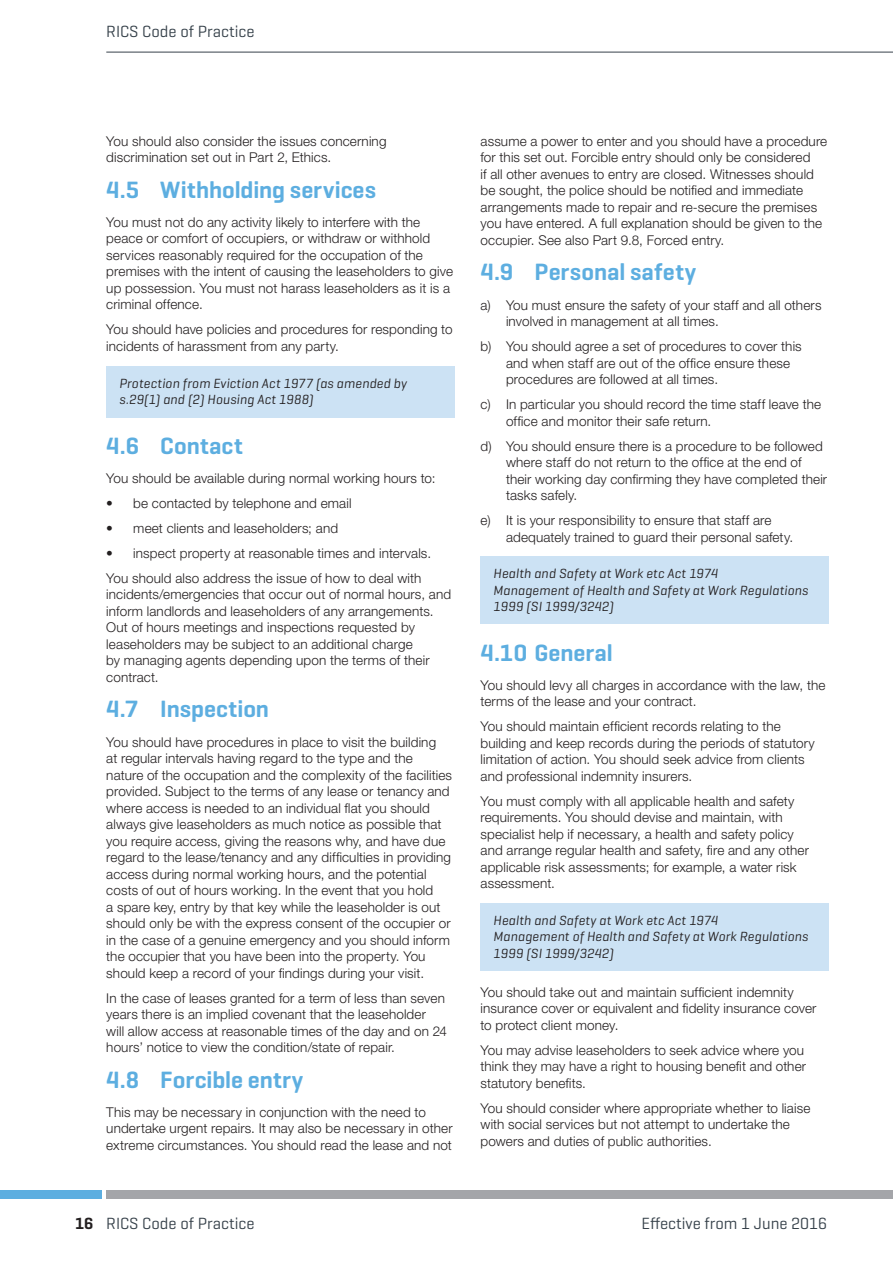
<style>
.page{position:relative;width:893px;height:1263px;background:#fff}
.page>*{position:absolute;margin:0;border:0;box-sizing:border-box;transform-origin:0 0}
.t1{font:600 24px "Geogrotesque";color:#5daee0}
.t2{font:16.5px "Geogrotesque";color:#36414a}
.t3{font:300 13.5px/16.5px "Helvetica Neue LT Std";letter-spacing:.01em;color:#231f20}
.t4{font:italic 13.5px/16.5px "Geogrotesque";letter-spacing:.015em;color:#231f20}
.s1{font-weight:600;color:#231f20}
</style>
<div class="page">
<hr style="left:106px;top:52px;width:787px;height:1px;background:#36414a">
<div style="left:0;top:1191px;width:102px;height:8px;background:#5daee0"></div>
<div style="left:106px;top:1191px;width:787px;height:8px;background:#a4a5a9"></div>
<div style="left:106px;top:366px;width:349px;height:51px;background:#cce2f4"></div>
<div style="left:480px;top:556px;width:349px;height:68px;background:#cce2f4"></div>
<div style="left:480px;top:903px;width:349px;height:68px;background:#cce2f4"></div>
<p class="t2" style="left:106px;top:21px;width:150px">RICS Code of Practice</p>
<p class="t3" style="left:106px;top:132px;width:282px">You should also consider the issues concerning discrimination set out in Part 2, Ethics.</p>
<h1 class="t1" style="left:106px;top:175px;width:271px">4.5 Withholding services</h1>
<p class="t3" style="left:106px;top:214px;width:348px">You must not do any activity likely to interfere with the peace or comfort of occupiers, or withdraw or withhold services reasonably required for the occupation of the premises with the intent of causing the leaseholders to give up possession. You must not harass leaseholders as it is a criminal offence.</p>
<p class="t3" style="left:106px;top:321px;width:348px">You should have policies and procedures for responding to incidents of harassment from any party.</p>
<p class="t4" style="left:119px;top:374px;width:289px">Protection from Eviction Act 1977 (as amended by s.29(1) and (2) Housing Act 1988)</p>
<h1 class="t1" style="left:106px;top:430px;width:138px">4.6 Contact</h1>
<p class="t3" style="left:106px;top:469px;width:331px">You should be available during normal working hours to:</p>
<p class="t3" style="left:106px;top:494px;width:247px">• be contacted by telephone and email</p>
<p class="t3" style="left:106px;top:519px;width:233px">• meet clients and leaseholders; and</p>
<p class="t3" style="left:106px;top:540px;width:326px;line-height:25px">• inspect property at reasonable times and intervals.<br>You should also address the issue of how to deal with</p>
<p class="t3" style="left:106px;top:586px;width:346px">incidents/emergencies that occur out of normal hours, and inform landlords and leaseholders of any arrangements.<br>Out of hours meetings and inspections requested by leaseholders may be subject to an additional charge<br>by managing agents depending upon the terms of their contract.</p>
<h1 class="t1" style="left:106px;top:694px;width:164px">4.7 Inspection</h1>
<p class="t3" style="left:106px;top:733px;width:347px">You should have procedures in place to visit the building<br>at regular intervals having regard to the type and the nature of the occupation and the complexity of the facilities provided. Subject to the terms of any lease or tenancy and where access is needed to an individual flat you should always give leaseholders as much notice as possible that you require access, giving the reasons why, and have due regard to the lease/tenancy and any difficulties in providing access during normal working hours, and the potential costs of out of hours working. In the event that you hold<br>a spare key, entry by that key while the leaseholder is out should only be with the express consent of the occupier or in the case of a genuine emergency and you should inform the occupier that you have been into the property. You should keep a record of your findings during your visit.</p>
<p class="t3" style="left:106px;top:989px;width:342px">In the case of leases granted for a term of less than seven years there is an implied covenant that the leaseholder will allow access at reasonable times of the day and on 24 hours’ notice to view the condition/state of repair.</p>
<h1 class="t1" style="left:106px;top:1064px;width:198px">4.8 Forcible entry</h1>
<p class="t3" style="left:106px;top:1103px;width:348px">This may be necessary in conjunction with the need to undertake urgent repairs. It may also be necessary in other extreme circumstances. You should read the lease and not</p>
<p class="t3" style="left:480px;top:132px;width:348px">assume a power to enter and you should have a procedure for this set out. Forcible entry should only be considered<br>if all other avenues to entry are closed. Witnesses should be sought, the police should be notified and immediate arrangements made to repair and re-secure the premises you have entered. A full explanation should be given to the occupier. See also Part 9.8, Forced entry.</p>
<h1 class="t1" style="left:480px;top:257px;width:217px">4.9 Personal safety</h1>
<p class="t3" style="left:506px;top:296px;width:317px;text-indent:-26px">a) You must ensure the safety of your staff and all others involved in management at all times.</p>
<p class="t3" style="left:506px;top:338px;width:297px;text-indent:-26px">b) You should agree a set of procedures to cover this and when staff are out of the office ensure these procedures are followed at all times.</p>
<p class="t3" style="left:506px;top:396px;width:317px;text-indent:-26px">c) In particular you should record the time staff leave the office and monitor their safe return.</p>
<p class="t3" style="left:506px;top:437px;width:323px;text-indent:-26px">d) You should ensure there is a procedure to be followed where staff do not return to the office at the end of their working day confirming they have completed their tasks safely.</p>
<p class="t3" style="left:506px;top:512px;width:289px;text-indent:-26px">e) It is your responsibility to ensure that staff are adequately trained to guard their personal safety.</p>
<p class="t4" style="left:493px;top:565px;width:316px">Health and Safety at Work etc Act 1974<br>Management of Health and Safety at Work Regulations<br>1999 (SI 1999/3242)</p>
<h1 class="t1" style="left:480px;top:637px;width:134px">4.10 General</h1>
<p class="t3" style="left:480px;top:676px;width:346px">You should levy all charges in accordance with the law, the terms of the lease and your contract.</p>
<p class="t3" style="left:480px;top:718px;width:336px">You should maintain efficient records relating to the building and keep records during the periods of statutory limitation of action. You should seek advice from clients and professional indemnity insurers.</p>
<p class="t3" style="left:480px;top:792px;width:330px">You must comply with all applicable health and safety requirements. You should devise and maintain, with specialist help if necessary, a health and safety policy and arrange regular health and safety, fire and any other applicable risk assessments; for example, a water risk assessment.</p>
<p class="t4" style="left:493px;top:911px;width:316px">Health and Safety at Work etc Act 1974<br>Management of Health and Safety at Work Regulations<br>1999 (SI 1999/3242)</p>
<p class="t3" style="left:480px;top:983px;width:337px">You should take out and maintain sufficient indemnity insurance cover or equivalent and fidelity insurance cover to protect client money.</p>
<p class="t3" style="left:480px;top:1041px;width:327px">You may advise leaseholders to seek advice where you think they may have a right to housing benefit and other statutory benefits.</p>
<p class="t3" style="left:480px;top:1099px;width:331px">You should consider where appropriate whether to liaise with social services but not attempt to undertake the powers and duties of public authorities.</p>
<p class="t2" style="left:75px;top:1213px;width:181px"><span class="s1">16</span> RICS Code of Practice</p>
<p class="t2" style="left:641px;top:1213px;width:187px">Effective from 1 June 2016</p>
</div>
